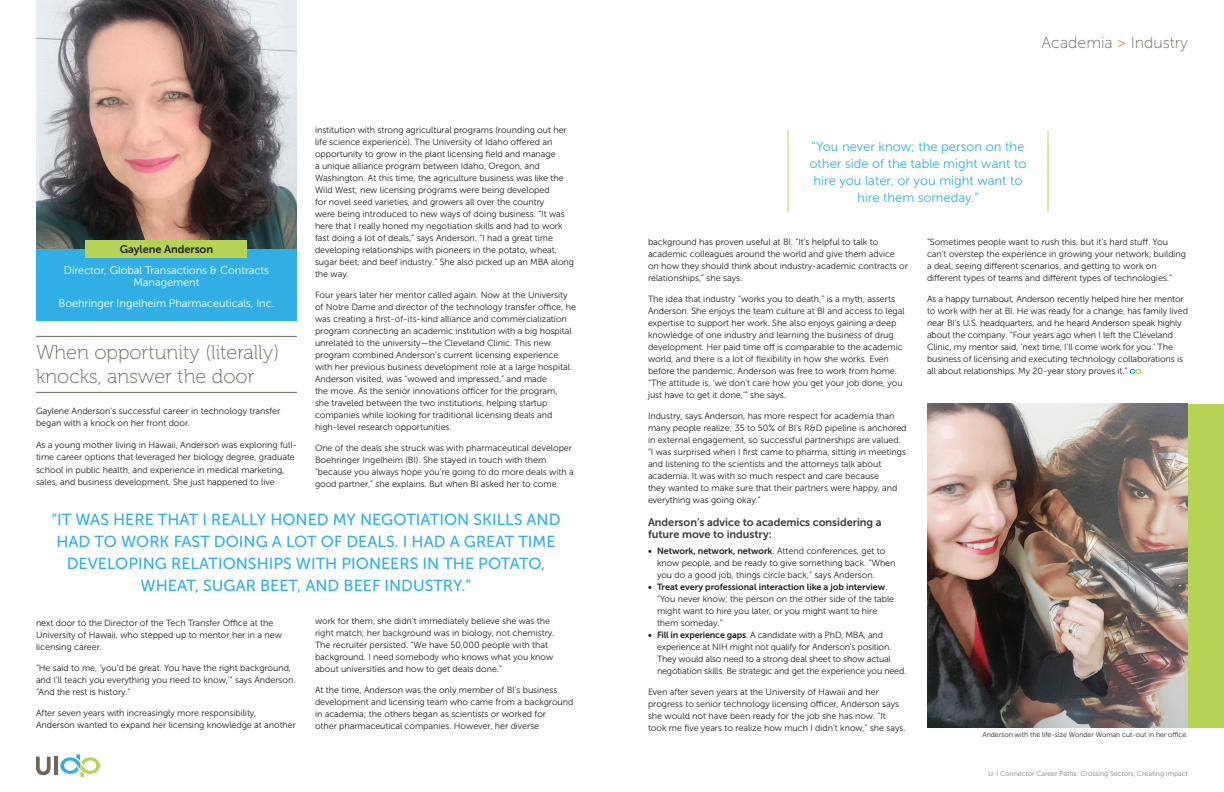
<style>
.page{position:relative;width:1224px;height:792px;background:#fff}
.page>*{position:absolute;margin:0;border:0;box-sizing:border-box;transform-origin:0 0}
.Intro_quote{font:20px/24px "Museo 100";color:#6d685e}
.Intro_paragraph_2{font:16px/22px "Museo Sans 500";color:#31afe4;text-align:center}
.t1{font:16px "Museo Sans 100";color:#6d685e}
.Intro_paragraph_2-2{font:13px/17px "Museo Sans 300";color:#31afe4;text-align:center}
.t2{font:11px/12px "Museo Sans 300";letter-spacing:-.005em;color:#fff;text-align:center}
.Sub_header{font:11px/12px "Museo Sans 700";letter-spacing:-.005em;color:#3e3e3f}
.Name{font:11px "Museo Sans 700";letter-spacing:-.005em;color:#231f20}
.Body{font:9px/12px "Museo Sans 300";letter-spacing:-.005em;color:#231f20}
.t3{font:7px "Museo Sans 300";letter-spacing:-.005em;color:#837c74}
.Back_cover_-_Body{font:7px "Museo Sans 300";letter-spacing:-.005em;color:#231f20}
.s1{color:#e4701e}
.s2{font-family:"Museo Sans 700"}
</style>
<div class="page">
<svg style="left:36px;top:757px;width:15px;height:18px"></svg>
<hr style="left:54px;top:757px;width:3px;height:18px;background:#6d685e">
<svg style="left:60px;top:754px;width:40px;height:23px"></svg>
<img style="left:36px;top:0;width:261px;height:249px">
<hr style="left:36px;top:336px;width:261px;height:1px;background:#6d685e">
<hr style="left:36px;top:392px;width:261px;height:1px;background:#6d685e">
<div style="left:36px;top:249px;width:261px;height:72px;background:#31afe4"></div>
<div style="left:86px;top:240px;width:162px;height:18px;background:#b5d453"></div>
<div style="left:1188px;top:404px;width:36px;height:324px;background:#b5d453"></div>
<img style="left:927px;top:404px;width:261px;height:324px">
<svg style="left:1130px;top:369px;width:11px;height:5px"></svg>
<hr style="left:788px;top:131px;width:1px;height:81px;background:#b5d453">
<hr style="left:1048px;top:131px;width:1px;height:81px;background:#b5d453">
<p class="Name" style="left:120px;top:243px;width:95px">Gaylene Anderson</p>
<p class="t2" style="left:64px;top:264px;width:207px">Director, Global Transactions &amp; Contracts<br>Management</p>
<p class="t2" style="left:59px;top:297px;width:217px">Boehringer Ingelheim Pharmaceuticals, Inc.</p>
<p class="Intro_quote" style="left:36px;top:341px;width:245px">When opportunity (literally) knocks, answer the door</p>
<p class="Body" style="left:36px;top:404px;width:246px;line-height:12.5px">Gaylene Anderson’s successful career in technology transfer began with a knock on her front door.</p>
<p class="Body" style="left:36px;top:438px;width:262px;line-height:12.5px">As a young mother living in Hawaii, Anderson was exploring full&shy;time career options that leveraged her biology degree, graduate school in public health, and experience in medical marketing, sales, and business development. She just happened to live</p>
<p class="Body" style="left:315px;top:124px;width:261px">institution with strong agricultural programs (rounding out her life science experience). The University of Idaho offered an opportunity to grow in the plant licensing field and manage<br>a unique alliance program between Idaho, Oregon, and Washington. At this time, the agriculture business was like the Wild West; new licensing programs were being developed<br>for novel seed varieties, and growers all over the country<br>were being introduced to new ways of doing business. “It was here that I really honed my negotiation skills and had to work fast doing a lot of deals,” says Anderson. “I had a great time developing relationships with pioneers in the potato, wheat, sugar beet, and beef industry.” She also picked up an MBA along the way.</p>
<p class="Body" style="left:315px;top:289px;width:263px">Four years later her mentor called again. Now at the University of Notre Dame and director of the technology transfer office, he was creating a first-of-its-kind alliance and commercialization program connecting an academic institution with a big hospital unrelated to the university—the Cleveland Clinic. This new program combined Anderson’s current licensing experience with her previous business development role at a large hospital.<br>Anderson visited, was “wowed and impressed,” and made<br>the move. As the senior innovations officer for the program,<br>she traveled between the two institutions, helping startup companies while looking for traditional licensing deals and high-level research opportunities.</p>
<p class="Body" style="left:315px;top:442px;width:260px">One of the deals she struck was with pharmaceutical developer Boehringer Ingelheim (BI). She stayed in touch with them “because you always hope you’re going to do more deals with a good partner,” she explains. But when BI asked her to come</p>
<p class="Intro_paragraph_2" style="left:51px;top:508px;width:511px">“IT WAS HERE THAT I REALLY HONED MY NEGOTIATION SKILLS AND HAD TO WORK FAST DOING A LOT OF DEALS. I HAD A GREAT TIME DEVELOPING RELATIONSHIPS WITH PIONEERS IN THE POTATO, WHEAT, SUGAR BEET, AND BEEF INDUSTRY.”</p>
<p class="Body" style="left:36px;top:617px;width:247px">next door to the Director of the Tech Transfer Office at the<br>University of Hawaii, who stepped up to mentor her in a new licensing career.</p>
<p class="Body" style="left:36px;top:662px;width:261px">“He said to me, ‘you’d be great. You have the right background, and I’ll teach you everything you need to know,’” says Anderson. “And the rest is history.”</p>
<p class="Body" style="left:36px;top:707px;width:262px">After seven years with increasingly more responsibility,<br>Anderson wanted to expand her licensing knowledge at another</p>
<p class="Body" style="left:315px;top:615px;width:241px">work for them, she didn’t immediately believe she was the right match; her background was in biology, not chemistry.<br>The recruiter persisted. “We have 50,000 people with that background. I need somebody who knows what you know about universities and how to get deals done.”</p>
<p class="Body" style="left:315px;top:684px;width:260px">At the time, Anderson was the only member of BI’s business development and licensing team who came from a background in academia; the others began as scientists or worked for<br>other pharmaceutical companies. However, her diverse</p>
<p class="t1" style="left:1042px;top:34px;width:148px">Academia <span class="s1">&gt;</span> Industry</p>
<p class="Intro_paragraph_2-2" style="left:810px;top:138px;width:218px">“You never know; the person on the other side of the table might want to hire you later, or you might want to hire them someday.”</p>
<p class="Body" style="left:648px;top:236px;width:261px">background has proven useful at BI. “It’s helpful to talk to academic colleagues around the world and give them advice on how they should think about industry-academic contracts or relationships,” she says.</p>
<p class="Body" style="left:648px;top:293px;width:258px">The idea that industry “works you to death,” is a myth, asserts Anderson. She enjoys the team culture at BI and access to legal expertise to support her work. She also enjoys gaining a deep knowledge of one industry and learning the business of drug development. Her paid time off is comparable to the academic world, and there is a lot of flexibility in how she works. Even before the pandemic, Anderson was free to work from home. “The attitude is, ‘we don’t care how you get your job done, you just have to get it done,’” she says.</p>
<p class="Body" style="left:648px;top:410px;width:260px">Industry, says Anderson, has more respect for academia than many people realize; 35 to 50% of BI’s R&amp;D pipeline is anchored in external engagement, so successful partnerships are valued. “I was surprised when I first came to pharma, sitting in meetings and listening to the scientists and the attorneys talk about academia. It was with so much respect and care because<br>they wanted to make sure that their partners were happy, and everything was going okay.”</p>
<p class="Sub_header" style="left:648px;top:516px;width:235px">Anderson’s advice to academics considering a future move to industry:</p>
<p class="Body" style="left:657px;top:545px;width:240px;text-indent:-9px"><span class="s2">• Network, network, network</span>. Attend conferences, get to know people, and be ready to give something back. “When you do a good job, things circle back,” says Anderson.</p>
<p class="Body" style="left:657px;top:581px;width:239px;text-indent:-9px"><span class="s2">• Treat every professional interaction like a job interview</span>. “You never know; the person on the other side of the table might want to hire you later, or you might want to hire them someday.”</p>
<p class="Body" style="left:657px;top:629px;width:251px;text-indent:-9px"><span class="s2">• Fill in experience gaps</span>. A candidate with a PhD, MBA, and experience at NIH might not qualify for Anderson’s position.<br>They would also need to a strong deal sheet to show actual negotiation skills. Be strategic and get the experience you need.</p>
<p class="Body" style="left:648px;top:686px;width:259px">Even after seven years at the University of Hawaii and her progress to senior technology licensing officer, Anderson says she would not have been ready for the job she has now. “It took me five years to realize how much I didn’t know,” she says.</p>
<p class="Body" style="left:927px;top:236px;width:261px">“Sometimes people want to rush this, but it’s hard stuff. You can’t overstep the experience in growing your network, building a deal, seeing different scenarios, and getting to work on different types of teams and different types of technologies.”</p>
<p class="Body" style="left:927px;top:293px;width:263px">As a happy turnabout, Anderson recently helped hire her mentor to work with her at BI. He was ready for a change, has family lived near BI’s U.S. headquarters, and he heard Anderson speak highly about the company. “Four years ago when I left the Cleveland Clinic, my mentor said, ‘next time, I’ll come work for you.’ The business of licensing and executing technology collaborations is all about relationships. My 20-year story proves it.”</p>
<p class="Back_cover_-_Body" style="left:983px;top:731px;width:207px">Anderson with the life-size Wonder Woman cut-out in her office.</p>
<p class="t3" style="left:988px;top:770px;width:201px">U-I Connector Career Paths: Crossing Sectors, Creating Impact</p>
</div>
